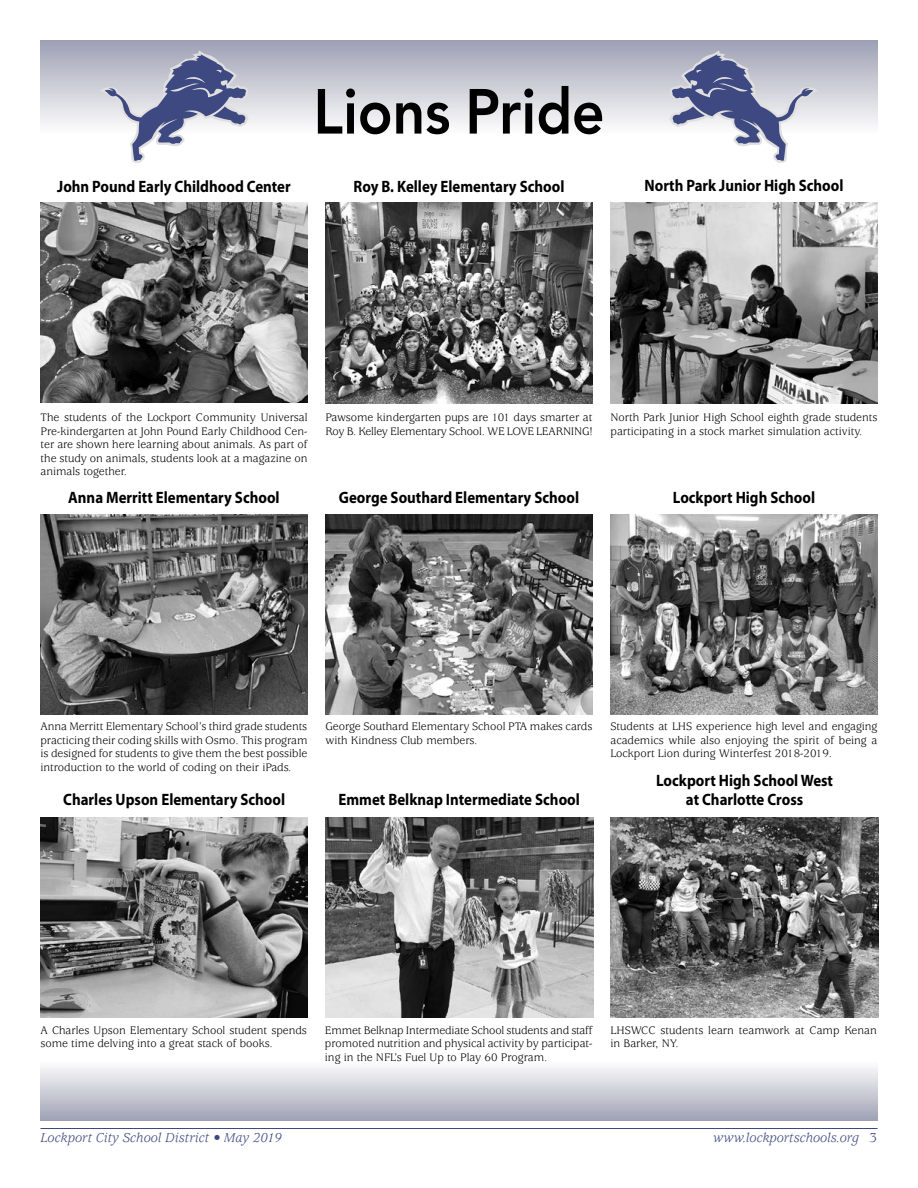
<style>
.page{position:relative;width:918px;height:1188px;background:#fff}
.page>*{position:absolute;margin:0;border:0;box-sizing:border-box;transform-origin:0 0}
.Lockport_heading{font:800 63px "Avenir";letter-spacing:-.005em;color:#000;scale:.91 1}
.School_names{font:700 16.5px/19.5px "Myriad Pro";color:#000;text-align:center;scale:.9 1}
.Subhead{font:italic 14.25px "Usherwood";color:#3e4981}
.caption_2{font:12px/13.5px "Usherwood";letter-spacing:-.005em;color:#000}
.s1{font-style:normal}
</style>
<div class="page">
<hr style="left:40px;top:1128px;width:838px;height:1px;background:#3e4981">
<div style="left:40px;top:1060px;width:838px;height:60px;background:linear-gradient(to bottom,#fff,#a2a4b6)"></div>
<div style="left:40px;top:40px;width:838px;height:95px;background:linear-gradient(to bottom,#9da0b3,#fffffe)"></div>
<img style="left:41px;top:203px;width:266px;height:200px">
<img style="left:326px;top:203px;width:266px;height:200px">
<img style="left:41px;top:514px;width:266px;height:201px">
<img style="left:611px;top:203px;width:267px;height:200px">
<img style="left:40px;top:817px;width:268px;height:200px">
<img style="left:326px;top:817px;width:267px;height:200px">
<img style="left:326px;top:514px;width:266px;height:201px">
<img style="left:611px;top:514px;width:267px;height:201px">
<img style="left:611px;top:817px;width:268px;height:200px">
<svg style="left:99px;top:51px;width:149px;height:112px"></svg>
<svg style="left:670px;top:51px;width:149px;height:112px"></svg>
<h2 class="School_names" style="left:57px;top:177px;width:261px">John Pound Early Childhood Center</h2>
<h1 class="Lockport_heading" style="left:313px;top:63px;width:322px">Lions Pride</h1>
<h2 class="School_names" style="left:354px;top:177px;width:236px">Roy B. Kelley Elementary School</h2>
<h2 class="School_names" style="left:645px;top:176px;width:223px">North Park Junior High School</h2>
<p class="caption_2" style="left:40px;top:411px;width:269px;text-align:justify">The students of the Lockport Community Universal Pre-kindergarten at John Pound Early Childhood Cen&shy;ter are shown here learning about animals. As part of the study on animals, students look at a magazine on animals together.</p>
<h2 class="School_names" style="left:68px;top:488px;width:236px">Anna Merritt Elementary School</h2>
<p class="caption_2" style="left:326px;top:411px;width:269px">Pawsome kindergarten pups are 101 days smarter at<br>Roy B. Kelley Elementary School. WE LOVE LEARNING!</p>
<h2 class="School_names" style="left:339px;top:488px;width:268px">George Southard Elementary School</h2>
<p class="caption_2" style="left:611px;top:411px;width:268px">North Park Junior High School eighth grade students participating in a stock market simulation activity.</p>
<h2 class="School_names" style="left:673px;top:488px;width:160px">Lockport High School</h2>
<p class="caption_2" style="left:40px;top:720px;width:268px;text-align:justify">Anna Merritt Elementary School’s third grade students practicing their coding skills with Osmo. This program is designed for students to give them the best possible introduction to the world of coding on their iPads.</p>
<h2 class="School_names" style="left:63px;top:790px;width:248px">Charles Upson Elementary School</h2>
<p class="caption_2" style="left:326px;top:720px;width:268px">George Southard Elementary School PTA makes cards with Kindness Club members.</p>
<h2 class="School_names" style="left:339px;top:790px;width:270px">Emmet Belknap Intermediate School</h2>
<p class="caption_2" style="left:611px;top:720px;width:268px;text-align:justify">Students at LHS experience high level and engaging academics while also enjoying the spirit of being a Lockport Lion during Winterfest 2018-2019.</p>
<h2 class="School_names" style="left:656px;top:770px;width:198px">Lockport High School West at Charlotte Cross</h2>
<p class="caption_2" style="left:40px;top:1023px;width:268px">A Charles Upson Elementary School student spends some time delving into a great stack of books.</p>
<p class="caption_2" style="left:325px;top:1023px;width:269px;text-align:justify">Emmet Belknap Intermediate School students and staff promoted nutrition and physical activity by participat&shy;ing in the NFL’s Fuel Up to Play 60 Program.</p>
<p class="caption_2" style="left:611px;top:1023px;width:268px">LHSWCC students learn teamwork at Camp Kenan in Barker, NY.</p>
<h1 class="Subhead" style="left:40px;top:1130px;width:243px">Lockport City School District • May 2019</h1>
<h1 class="Subhead" style="left:713px;top:1130px;width:166px">www.lockportschools.org <span class="s1">3</span></h1>
</div>
